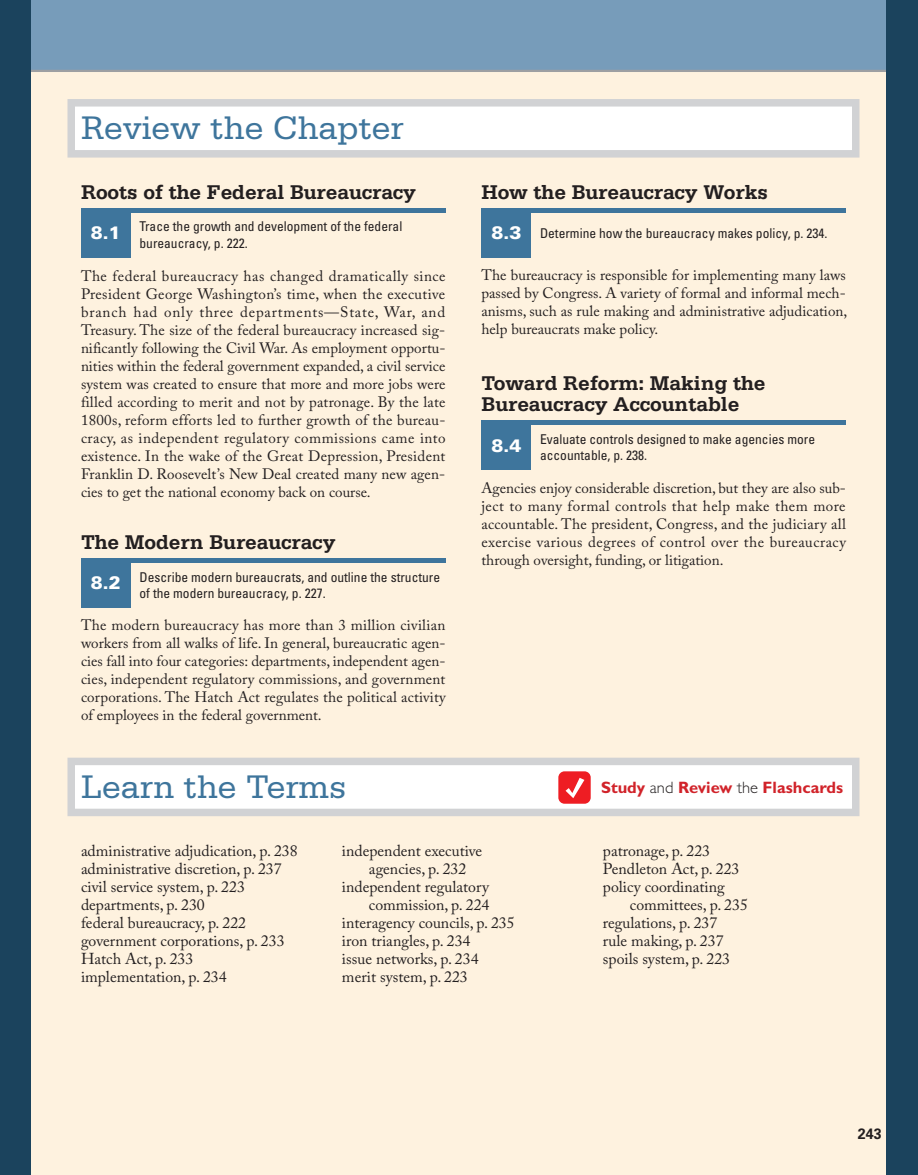
<style>
.page{position:relative;width:918px;height:1175px;background:#fff}
.page>*{position:absolute;margin:0;border:0;box-sizing:border-box;transform-origin:0 0}
.t1{font:34.5px "Serifa Std";letter-spacing:-.005em;color:#3e759c}
.t2{font:700 21px/21px "Serifa Std";letter-spacing:-.005em;color:#231f20}
.t3{font:900 18px "Univers LT Std";color:#fff}
.t4{font:700 16.5px "Gill Sans Std";color:#d1232a}
.t5{font:15.75px/18px "Adobe Caslon Pro";color:#231f20}
.t6{font:15px/18px "Adobe Caslon Pro";color:#231f20;text-align:justify}
.t7{font:700 15px "Univers LT Std";color:#231f20;scale:.95 1}
.t8{font:condensed 13.5px/16.5px "Univers LT Std";color:#231f20}
.s1{font-weight:900;font-stretch:normal;font-size:18px;color:#fff}
.s2{font-weight:300;color:#231f20}
</style>
<div class="page">
<div style="left:0;top:0;width:918px;height:1174px;background:#fef2df"></div>
<div style="left:0;top:0;width:918px;height:70px;background:#779cba"></div>
<div style="left:81px;top:208px;width:365px;height:5px;background:#3e759c"></div>
<div style="left:81px;top:208px;width:49px;height:50px;background:#3e759c"></div>
<hr style="left:81px;top:558px;width:365px;height:4px;background:#3e759c">
<div style="left:81px;top:558px;width:49px;height:50px;background:#3e759c"></div>
<div style="left:68px;top:99px;width:792px;height:59px;background:#fff;border:8px solid #d1d2d4"></div>
<div style="left:482px;top:208px;width:364px;height:5px;background:#3e759c"></div>
<div style="left:482px;top:208px;width:49px;height:50px;background:#3e759c"></div>
<div style="left:482px;top:420px;width:364px;height:5px;background:#3e759c"></div>
<div style="left:482px;top:420px;width:49px;height:50px;background:#3e759c"></div>
<hr style="left:0;top:70px;width:918px;height:2px;background:#9d9fa2">
<div style="left:68px;top:757px;width:792px;height:59px;background:#fff;border:8px solid #d1d2d4"></div>
<div style="left:0;top:0;width:32px;height:1174px;background:#1b435d"></div>
<div style="left:886px;top:0;width:32px;height:1174px;background:#1b435d"></div>
<div style="left:558px;top:771px;width:33px;height:32px;background:#ee1d23;border-radius:6px"></div>
<svg style="left:566px;top:777px;width:18px;height:21px"></svg>
<h1 class="t1" style="left:81px;top:109px;width:325px">Review the Chapter</h1>
<h2 class="t2" style="left:81px;top:182px;width:337px">Roots of the Federal Bureaucracy</h2>
<p class="t3" style="left:91px;top:222px;width:32px">8.1</p>
<p class="t8" style="left:140px;top:218px;width:264px">Trace the growth and development of the federal bureaucracy, p. 222.</p>
<p class="t6" style="left:81px;top:267px;width:366px">The federal bureaucracy has changed dramatically since President George Washington’s time, when the executive branch had only three departments—State, War, and Treasury. The size of the federal bureaucracy increased sig&shy;nificantly following the Civil War. As employment opportu&shy;nities within the federal government expanded, a civil service system was created to ensure that more and more jobs were filled according to merit and not by patronage. By the late 1800s, reform efforts led to further growth of the bureau&shy;cracy, as independent regulatory commissions came into existence. In the wake of the Great Depression, President Franklin D. Roosevelt’s New Deal created many new agen&shy;cies to get the national economy back on course.</p>
<h2 class="t2" style="left:81px;top:532px;width:256px">The Modern Bureaucracy</h2>
<p class="t8" style="left:140px;top:568px;width:302px">Describe modern bureaucrats, and outline the structure of the modern bureaucracy, p. 227.</p>
<p class="t3" style="left:91px;top:571px;width:32px">8.2</p>
<p class="t6" style="left:81px;top:616px;width:366px">The modern bureaucracy has more than 3 million civilian workers from all walks of life. In general, bureaucratic agen&shy;cies fall into four categories: departments, independent agen&shy;cies, independent regulatory commissions, and government corporations. The Hatch Act regulates the political activity of employees in the federal government.</p>
<h1 class="t1" style="left:81px;top:767px;width:267px">Learn the Terms</h1>
<h2 class="t2" style="left:482px;top:182px;width:288px">How the Bureaucracy Works</h2>
<p class="t8" style="left:491px;top:225px;width:338px"><span class="s1">8.3</span> Determine how the bureaucracy makes policy, p. 234.</p>
<p class="t6" style="left:482px;top:266px;width:367px">The bureaucracy is responsible for implementing many laws passed by Congress. A variety of formal and informal mech&shy;anisms, such as rule making and administrative adjudication, help bureaucrats make policy.</p>
<h2 class="t2" style="left:482px;top:373px;width:286px">Toward Reform: Making the<br>Bureaucracy Accountable</h2>
<p class="t8" style="left:540px;top:430px;width:277px">Evaluate controls designed to make agencies more accountable, p. 238.</p>
<p class="t3" style="left:491px;top:434px;width:32px">8.4</p>
<p class="t6" style="left:482px;top:479px;width:366px">Agencies enjoy considerable discretion, but they are also sub&shy;ject to many formal controls that help make them more accountable. The president, Congress, and the judiciary all exercise various degrees of control over the bureaucracy through oversight, funding, or litigation.</p>
<p class="t4" style="left:601px;top:777px;width:244px">Study <span class="s2">and</span> Review <span class="s2">the</span> Flashcards</p>
<p class="t5" style="left:81px;top:841px;width:218px">administrative adjudication, p. 238 administrative discretion, p. 237 civil service system, p. 223 departments, p. 230<br>federal bureaucracy, p. 222 government corporations, p. 233<br>Hatch Act, p. 233 implementation, p. 234</p>
<p class="t5" style="left:342px;top:841px;width:142px">independent executive</p>
<p class="t5" style="left:369px;top:859px;width:99px">agencies, p. 232</p>
<p class="t5" style="left:342px;top:877px;width:148px">independent regulatory</p>
<p class="t5" style="left:369px;top:895px;width:122px">commission, p. 224</p>
<p class="t5" style="left:342px;top:913px;width:174px">interagency councils, p. 235</p>
<p class="t5" style="left:342px;top:931px;width:130px">iron triangles, p. 234</p>
<p class="t5" style="left:342px;top:949px;width:138px">issue networks, p. 234</p>
<p class="t5" style="left:342px;top:967px;width:127px">merit system, p. 223</p>
<p class="t5" style="left:603px;top:841px;width:109px">patronage, p. 223</p>
<p class="t5" style="left:603px;top:859px;width:138px">Pendleton Act, p. 223</p>
<p class="t5" style="left:603px;top:877px;width:123px">policy coordinating</p>
<p class="t5" style="left:630px;top:895px;width:119px">committees, p. 235</p>
<p class="t5" style="left:603px;top:913px;width:116px">regulations, p. 237</p>
<p class="t5" style="left:603px;top:931px;width:122px">rule making, p. 237</p>
<p class="t5" style="left:603px;top:949px;width:129px">spoils system, p. 223</p>
<p class="t7" style="left:858px;top:1124px;width:27px">243</p>
</div>
